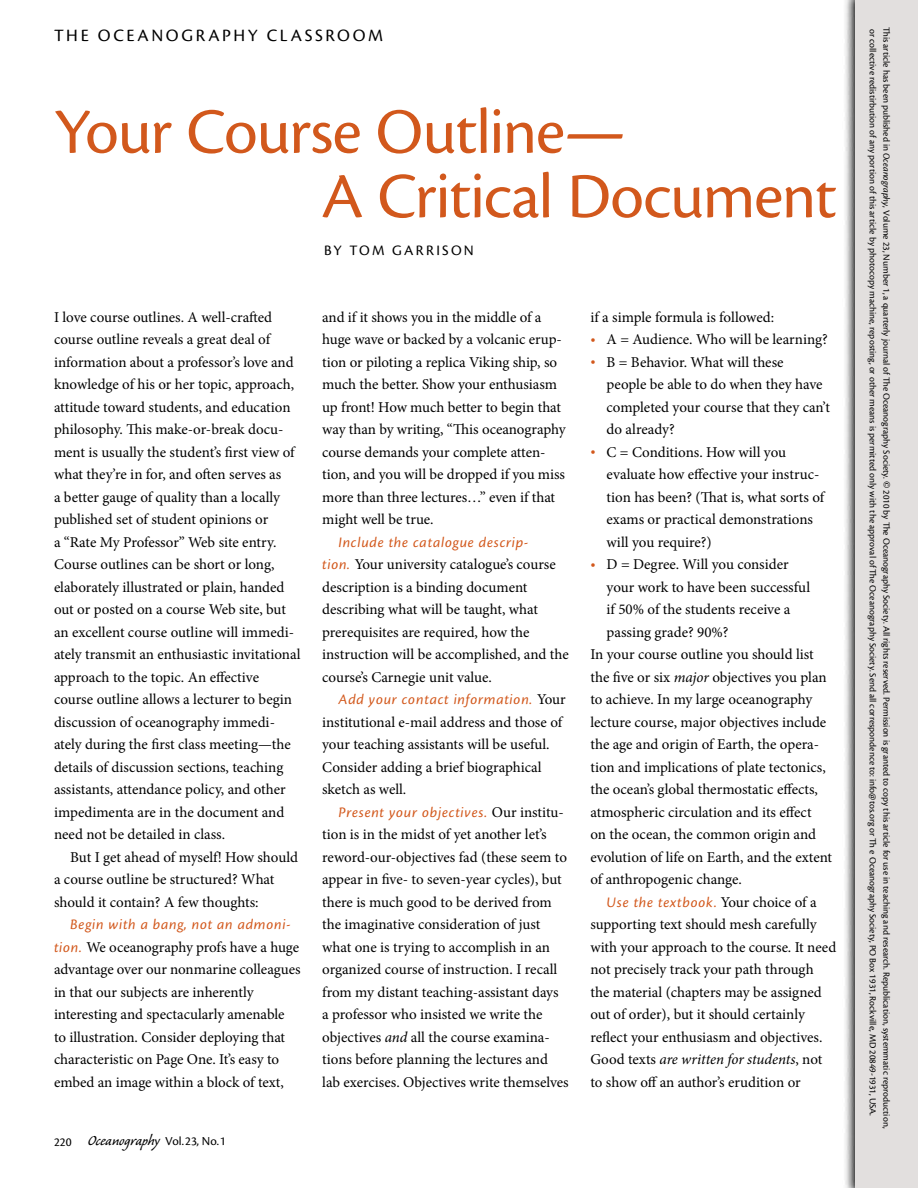
<style>
.page{position:relative;width:918px;height:1188px;background:#fff}
.page>*{position:absolute;margin:0;border:0;box-sizing:border-box;transform-origin:0 0}
.t1{font:66.75px/64.5px "Cronos Pro";letter-spacing:-.02em;color:#d2581c}
.t2{font:18px "Cronos Pro";letter-spacing:.145em;color:#000}
.t3{font:italic 15.15px "Cronos Pro";letter-spacing:.05em;color:#d2581c}
.t4{font:15px/22.5px "Minion Pro";letter-spacing:-.005em;color:#000}
.t5{font:15px "Cronos Pro";letter-spacing:.15em;color:#000}
.t6{font:12.75px "Cronos Pro";color:#000}
.t7{font:9.75px/13.5px "Cronos Pro";color:#000}
.s1{font-family:"Cronos Pro";font-style:italic;font-size:15.15px;color:#d2581c}
.s2{font-family:"Caliban";font-size:18px}
.s3{font-family:"Minion Pro";font-style:normal;font-size:15px;color:#000}
.s4{font-style:italic}
.s5{font-size:13.5px;color:#d2581c}
.s6{font-family:"Minion Pro";font-weight:600;font-size:10.5px}
</style>
<div class="page">
<svg style="left:845px;top:0;width:10px;height:1188px"></svg>
<div style="left:855px;top:0;width:63px;height:1188px;background:#e2dfde"></div>
<p class="t2" style="left:54px;top:25px;width:331px">THE OCEANO GRAPHY CLASSROOM</p>
<h1 class="t1" style="left:322px;top:100px;width:517px;text-indent:-268px">YOUR COURSE OUTLINE—<br>A CRITICAL DOCUMENT</h1>
<p class="t5" style="left:324px;top:241px;width:139px">BY TO M GARRISON</p>
<p class="t4" style="left:54px;top:306px;width:248px">I love course outlines. A well-crafted course outline reveals a great deal of information about a professor’s love and knowledge of his or her topic, approach, attitude toward students, and education philosophy. This make-or-break docu&shy;ment is usually the student’s first view of what they’re in for, and often serves as<br>a better gauge of quality than a locally published set of student opinions or<br>a “Rate My Professor” Web site entry.<br>Course outlines can be short or long, elaborately illustrated or plain, handed out or posted on a course Web site, but an excellent course outline will immedi&shy;ately transmit an enthusiastic invitational approach to the topic. An effective course outline allows a lecturer to begin discussion of oceanography immedi&shy;ately during the first class meeting—the details of discussion sections, teaching assistants, attendance policy, and other impedimenta are in the document and need not be detailed in class.</p>
<p class="t4" style="left:54px;top:846px;width:246px;text-indent:16px">But I get ahead of myself! How should a course outline be structured? What should it contain? A few thoughts:</p>
<p class="t3" style="left:70px;top:916px;width:222px">Begin with a bang, not an admoni-</p>
<p class="t4" style="left:54px;top:936px;width:248px"><span class="s1">tion.</span> We oceanography profs have a huge advantage over our nonmarine colleagues in that our subjects are inherently interesting and spectacularly amenable<br>to illustration. Consider deploying that characteristic on Page One. It’s easy to embed an image within a block of text,</p>
<p class="t6" style="left:54px;top:1134px;width:173px">220 <span class="s2">Oceanography</span> VOL.23, NO.1</p>
<p class="t4" style="left:322px;top:306px;width:245px">and if it shows you in the middle of a huge wave or backed by a volcanic erup&shy;tion or piloting a replica Viking ship, so much the better. Show your enthusiasm up front! How much better to begin that way than by writing, “This oceanography course demands your complete atten&shy;tion, and you will be dropped if you miss more than three lectures…” even if that might well be true.</p>
<p class="t3" style="left:338px;top:534px;width:192px">Include the catalogue descrip-</p>
<p class="t4" style="left:322px;top:553px;width:248px"><span class="s1">tion.</span> Your university catalogue’s course description is a binding document describing what will be taught, what prerequisites are required, how the instruction will be accomplished, and the course’s Carnegie unit value.</p>
<p class="t3" style="left:338px;top:691px;width:229px">Add your contact information. <span class="s3">Your</span></p>
<p class="t4" style="left:322px;top:711px;width:242px">institutional e-mail address and those of your teaching assistants will be useful.<br>Consider adding a brief biographical sketch as well.</p>
<p class="t3" style="left:338px;top:804px;width:227px">Present your objectives. <span class="s3">Our institu-</span></p>
<p class="t4" style="left:322px;top:823px;width:248px">tion is in the midst of yet another let’s reword-our-objectives fad (these seem to appear in five- to seven-year cycles), but there is much good to be derived from the imaginative consideration of just what one is trying to accomplish in an organized course of instruction. I recall from my distant teaching-assistant days a professor who insisted we write the objectives <span class="s4">and</span> all the course examina&shy;tions before planning the lectures and lab exercises. Objectives write themselves</p>
<p class="t4" style="left:590px;top:306px;width:185px">if a simple formula is followed:</p>
<p class="t4" style="left:590px;top:328px;width:239px"><span class="s5">•</span> A = Audience. Who will be learning?</p>
<p class="t4" style="left:607px;top:351px;width:225px;text-indent:-16px"><span class="s5">•</span> B = Behavior. What will these<br>people be able to do when they have completed your course that they can’t do already?</p>
<p class="t4" style="left:607px;top:441px;width:219px;text-indent:-16px"><span class="s5">•</span> C = Conditions. How will you evaluate how effective your instruc&shy;tion has been? (That is, what sorts of exams or practical demonstrations will you require?)</p>
<p class="t4" style="left:590px;top:553px;width:200px"><span class="s5">•</span> D = Degree. Will you consider</p>
<p class="t4" style="left:607px;top:576px;width:205px">your work to have been successful</p>
<p class="t4" style="left:607px;top:598px;width:185px">if 50% of the students receive a</p>
<p class="t4" style="left:607px;top:621px;width:123px">passing grade? 90%?</p>
<p class="t4" style="left:590px;top:643px;width:225px">In your course outline you should list</p>
<p class="t4" style="left:590px;top:666px;width:238px">the five or six <span class="s4">major</span> objectives you plan</p>
<p class="t4" style="left:590px;top:688px;width:224px">to achieve. In my large oceanography</p>
<p class="t4" style="left:590px;top:711px;width:237px">lecture course, major objectives include</p>
<p class="t4" style="left:590px;top:733px;width:230px">the age and origin of Earth, the opera-</p>
<p class="t4" style="left:590px;top:756px;width:237px">tion and implications of plate tectonics,</p>
<p class="t4" style="left:590px;top:778px;width:229px">the ocean’s global thermostatic effects,</p>
<p class="t4" style="left:590px;top:801px;width:223px">atmospheric circulation and its effect</p>
<p class="t4" style="left:590px;top:823px;width:227px">on the ocean, the common origin and</p>
<p class="t4" style="left:590px;top:846px;width:243px">evolution of life on Earth, and the extent</p>
<p class="t4" style="left:590px;top:868px;width:153px">of anthropogenic change.</p>
<p class="t3" style="left:607px;top:894px;width:212px">Use the textbook. <span class="s3">Your choice of a</span></p>
<p class="t4" style="left:590px;top:913px;width:247px">supporting text should mesh carefully with your approach to the course. It need not precisely track your path through the material (chapters may be assigned out of order), but it should certainly reflect your enthusiasm and objectives.<br>Good texts <span class="s4">are written for students</span>, not to show off an author’s erudition or</p>
<p class="t7" style="left:893px;top:27px;width:1103px;rotate:90deg">THIS ARTICLE HAS BEEN PUBLISHED IN <span class="s4">Oceanography</span>, VOLUME 23, NUMBER 1, A QUARTERLY JOURNAL OF THE OCEANOGRAPHY SOCIETY. <span class="s6">©</span> 2010 BY THE OCEANOGRAPHY SOCIETY. ALL RIGHTS RESERVED. PERMISSION IS GRANTED TO COPY THIS ARTICLE FOR USE IN TEACHING AND RESEARCH. REPUBLICATION, SYSTEMMATIC REPRODUCTION,<br>OR COLLECTIVE REDISTIRBUTION OF ANY PORTION OF THIS ARTICLE BY PHOTOCOPY MACHINE, REPOSTING, OR OTHER MEANS IS PERMITTED ONLY WITH THE APPROVAL OF THE OCEANOGRAPHY SOCIETY. SEND ALL CORRESPONDENCE TO: INFO@TOS.ORG OR TH E OCEANOGRAPHY SOCIETY, PO BOX 1931, ROCKVILLE, MD 20849-1931, USA.</p>
</div>
